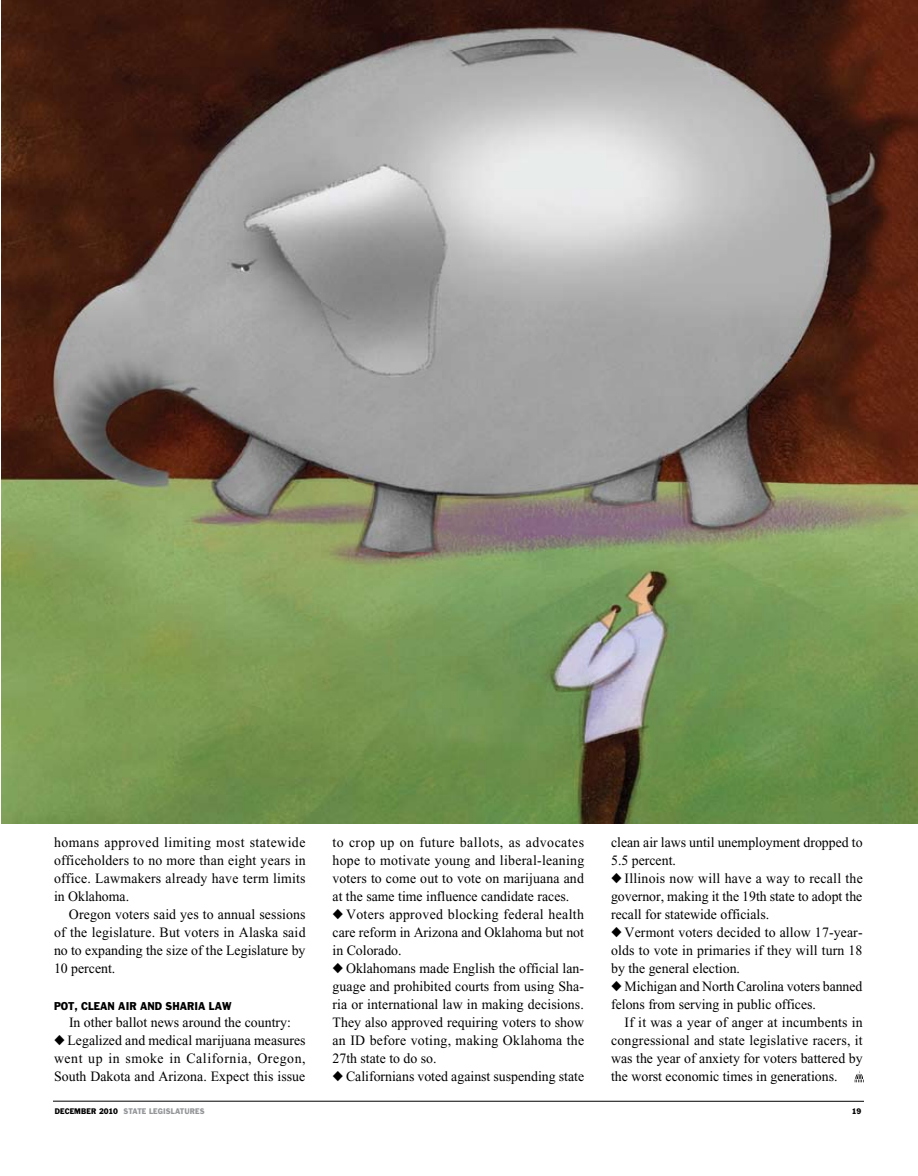
<style>
.page{position:relative;width:918px;height:1176px;background:#fff}
.page>*{position:absolute;margin:0;border:0;box-sizing:border-box;transform-origin:0 0}
.t1{font:14.25px/18px "Times New Roman";color:#000;text-align:justify}
.t2{font:10.5px "Franklin Gothic";color:#000;scale:.9 1}
.t3{font:7.5px "Franklin Gothic";letter-spacing:-.015em;color:#000;scale:.9 1}
.t4{font:7.5px "Franklin Gothic";color:#939598;scale:.9 1}
.s1{color:#939598}
</style>
<div class="page">
<hr style="left:53px;top:1100px;width:811px;height:1px;background:#000">
<svg style="left:855px;top:1070px;width:9px;height:11px"></svg>
<img style="left:2px;top:0;width:916px;height:822px">
<p class="t1" style="left:54px;top:832px;width:253px">homans approved limiting most statewide officeholders to no more than eight years in office. Lawmakers already have term limits in Oklahoma.</p>
<p class="t1" style="left:54px;top:904px;width:253px;text-indent:15px">Oregon voters said yes to annual sessions of the legislature. But voters in Alaska said no to expanding the size of the Legislature by 10 percent.</p>
<p class="t2" style="left:54px;top:999px;width:199px">POT, CLEAN AIR AND SHARIA LAW</p>
<p class="t1" style="left:69px;top:1012px;width:223px">In other ballot news around the country:</p>
<p class="t1" style="left:54px;top:1030px;width:253px">◆ Legalized and medical marijuana measures went up in smoke in California, Oregon, South Dakota and Arizona. Expect this issue</p>
<p class="t1" style="left:333px;top:832px;width:253px">to crop up on future ballots, as advocates hope to motivate young and liberal-leaning voters to come out to vote on marijuana and at the same time influence candidate races.</p>
<p class="t1" style="left:333px;top:904px;width:253px">◆ Voters approved blocking federal health care reform in Arizona and Oklahoma but not in Colorado.</p>
<p class="t1" style="left:333px;top:958px;width:253px">◆ Oklahomans made English the official lan&shy;guage and prohibited courts from using Sha&shy;ria or international law in making decisions.<br>They also approved requiring voters to show an ID before voting, making Oklahoma the 27th state to do so.</p>
<p class="t1" style="left:333px;top:1066px;width:253px">◆ Californians voted against suspending state</p>
<p class="t1" style="left:611px;top:832px;width:253px">clean air laws until unemployment dropped to<br>5.5 percent.</p>
<p class="t1" style="left:611px;top:868px;width:253px">◆ Illinois now will have a way to recall the governor, making it the 19th state to adopt the recall for statewide officials.</p>
<p class="t1" style="left:611px;top:922px;width:253px">◆ Vermont voters decided to allow 17-year&shy;olds to vote in primaries if they will turn 18 by the general election.</p>
<p class="t1" style="left:611px;top:976px;width:253px">◆ Michigan and North Carolina voters banned felons from serving in public offices.</p>
<p class="t1" style="left:611px;top:1012px;width:253px;text-indent:14px">If it was a year of anger at incumbents in congressional and state legislative racers, it was the year of anxiety for voters battered by the worst economic times in generations.</p>
<p class="t3" style="left:55px;top:1105px;width:13px">DECEM</p>
<p class="t3" style="left:81px;top:1105px;width:54px">BER 2010 <span class="s1">STATE</span></p>
<p class="t4" style="left:149px;top:1105px;width:11px">LEGIS</p>
<p class="t4" style="left:171px;top:1105px;width:12px">LATURES</p>
<p class="t3" style="left:852px;top:1105px;width:12px">19</p>
</div>
